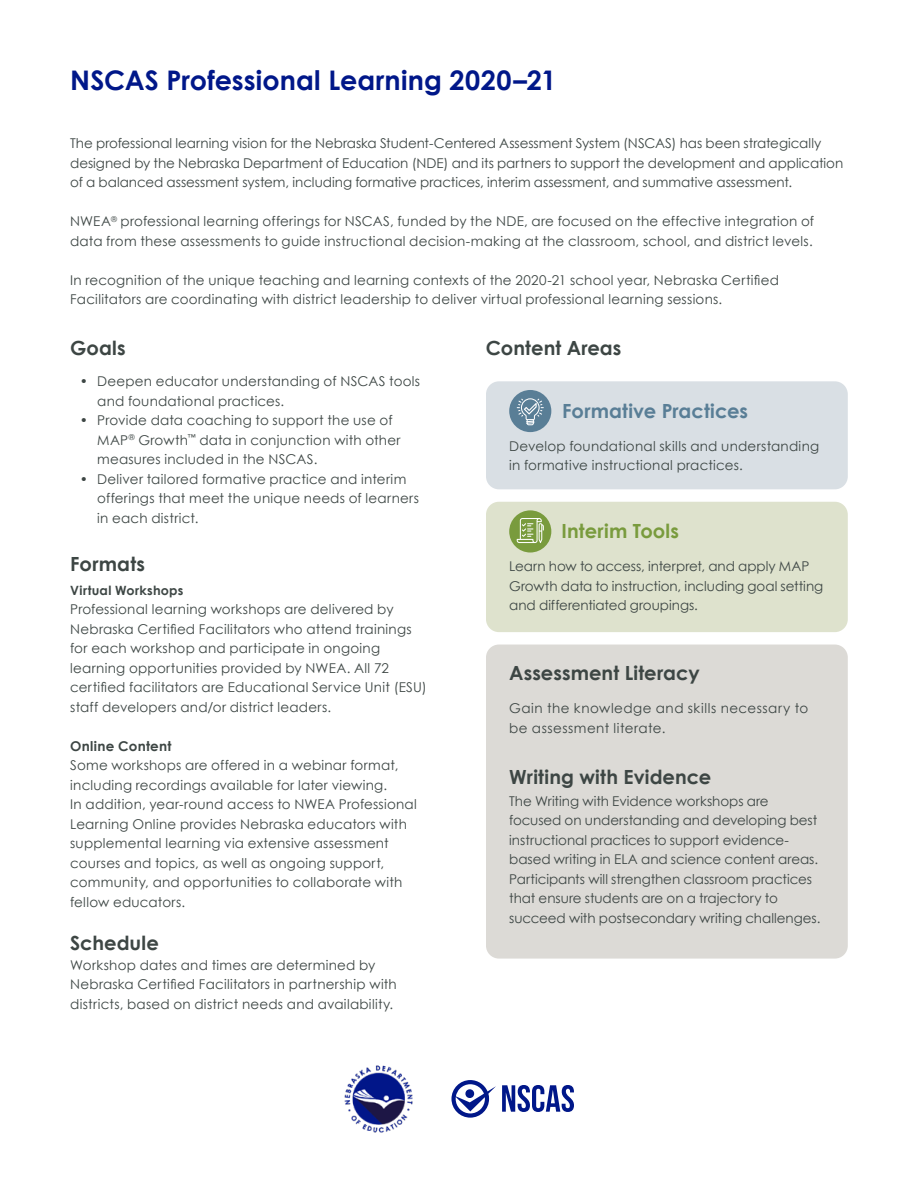
<style>
.page{position:relative;width:918px;height:1188px;background:#fff}
.page>*{position:absolute;margin:0;border:0;box-sizing:border-box;transform-origin:0 0}
.t1{font:700 27px "Century Gothic";letter-spacing:.005em;color:#001789}
.t2{font:700 19.5px "Century Gothic";letter-spacing:.005em;color:#3d4644}
.t3{font:700 19.5px "Century Gothic";letter-spacing:.005em;color:#597e96}
.t4{font:700 19.5px "Century Gothic";letter-spacing:.01em;color:#799b3d}
.t5{font:13.5px/19.5px "Century Gothic";letter-spacing:.01em;color:#3d4644}
.t6{font:13.5px/19.5px "Century Gothic";letter-spacing:.035em;color:#3d4644}
.t7{font:700 13.5px "Century Gothic";letter-spacing:.02em;color:#3d4644}
.t8{font:700 12.75px "Century Gothic";letter-spacing:.025em;color:#3d4644}
</style>
<div class="page">
<img style="left:344px;top:1065px;width:69px;height:68px">
<svg style="left:451px;top:1080px;width:45px;height:38px"></svg>
<svg style="left:502px;top:1085px;width:72px;height:27px"></svg>
<div style="left:486px;top:381px;width:362px;height:108px;background:#d9dfe4;border-radius:13px"></div>
<div style="left:509px;top:390px;width:42px;height:42px;background:#597e96;border-radius:50%"></div>
<svg style="left:517px;top:398px;width:27px;height:27px"></svg>
<div style="left:486px;top:502px;width:362px;height:130px;background:#dee2cd;border-radius:13px"></div>
<div style="left:509px;top:510px;width:42px;height:43px;background:#799b3d;border-radius:50%"></div>
<svg style="left:517px;top:518px;width:27px;height:25px"></svg>
<div style="left:486px;top:645px;width:362px;height:314px;background:#dcdad6;border-radius:13px"></div>
<h1 class="t1" style="left:70px;top:60px;width:488px">NSCAS Professional Learning 2020–21</h1>
<p class="t5" style="left:70px;top:134px;width:775px">The professional learning vision for the Nebraska Student-Centered Assessment System (NSCAS) has been strategically designed by the Nebraska Department of Education (NDE) and its partners to support the development and application of a balanced assessment system, including formative practices, interim assessment, and summative assessment.</p>
<p class="t5" style="left:70px;top:212px;width:746px">NWEA<sup>®</sup> professional learning offerings for NSCAS, funded by the NDE, are focused on the effective integration of data from these assessments to guide instructional decision-making at the classroom, school, and district levels.</p>
<p class="t5" style="left:70px;top:270px;width:710px">In recognition of the unique teaching and learning contexts of the 2020-21 school year, Nebraska Certified<br>Facilitators are coordinating with district leadership to deliver virtual professional learning sessions.</p>
<h2 class="t2" style="left:70px;top:333px;width:57px">Goals</h2>
<p class="t5" style="left:97px;top:371px;width:325px;text-indent:-17px">• Deepen educator understanding of NSCAS tools and foundational practices.</p>
<p class="t5" style="left:97px;top:410px;width:305px;text-indent:-17px">• Provide data coaching to support the use of<br>MAP<sup>®</sup> Growth<sup>™</sup> data in conjunction with other measures included in the NSCAS.</p>
<p class="t5" style="left:97px;top:469px;width:323px;text-indent:-17px">• Deliver tailored formative practice and interim offerings that meet the unique needs of learners in each district.</p>
<h2 class="t2" style="left:70px;top:549px;width:76px">Formats</h2>
<p class="t8" style="left:70px;top:580px;width:115px">Virtual Workshops</p>
<p class="t5" style="left:70px;top:599px;width:358px">Professional learning workshops are delivered by Nebraska Certified Facilitators who attend trainings for each workshop and participate in ongoing learning opportunities provided by NWEA. All 72 certified facilitators are Educational Service Unit (ESU) staff developers and/or district leaders.</p>
<p class="t7" style="left:70px;top:736px;width:103px">Online Content</p>
<p class="t5" style="left:70px;top:755px;width:348px">Some workshops are offered in a webinar format, including recordings available for later viewing.<br>In addition, year-round access to NWEA Professional Learning Online provides Nebraska educators with supplemental learning via extensive assessment courses and topics, as well as ongoing support, community, and opportunities to collaborate with fellow educators.</p>
<h2 class="t2" style="left:70px;top:928px;width:90px">Schedule</h2>
<p class="t5" style="left:70px;top:955px;width:328px">Workshop dates and times are determined by<br>Nebraska Certified Facilitators in partnership with districts, based on district needs and availability.</p>
<h2 class="t2" style="left:486px;top:333px;width:137px">Content Areas</h2>
<h2 class="t3" style="left:562px;top:396px;width:187px">Formative Practices</h2>
<p class="t5" style="left:509px;top:436px;width:311px">Develop foundational skills and understanding in formative instructional practices.</p>
<h2 class="t4" style="left:561px;top:516px;width:119px">Interim Tools</h2>
<p class="t5" style="left:509px;top:556px;width:316px">Learn how to access, interpret, and apply MAP<br>Growth data to instruction, including goal setting and differentiated groupings.</p>
<h2 class="t2" style="left:509px;top:658px;width:192px">Assessment Literacy</h2>
<p class="t6" style="left:509px;top:698px;width:301px">Gain the knowledge and skills necessary to be assessment literate.</p>
<h2 class="t2" style="left:509px;top:762px;width:204px">Writing with Evidence</h2>
<p class="t5" style="left:509px;top:791px;width:313px">The Writing with Evidence workshops are focused on understanding and developing best instructional practices to support evidence&shy;based writing in ELA and science content areas.<br>Participants will strengthen classroom practices that ensure students are on a trajectory to succeed with postsecondary writing challenges.</p>
</div>
